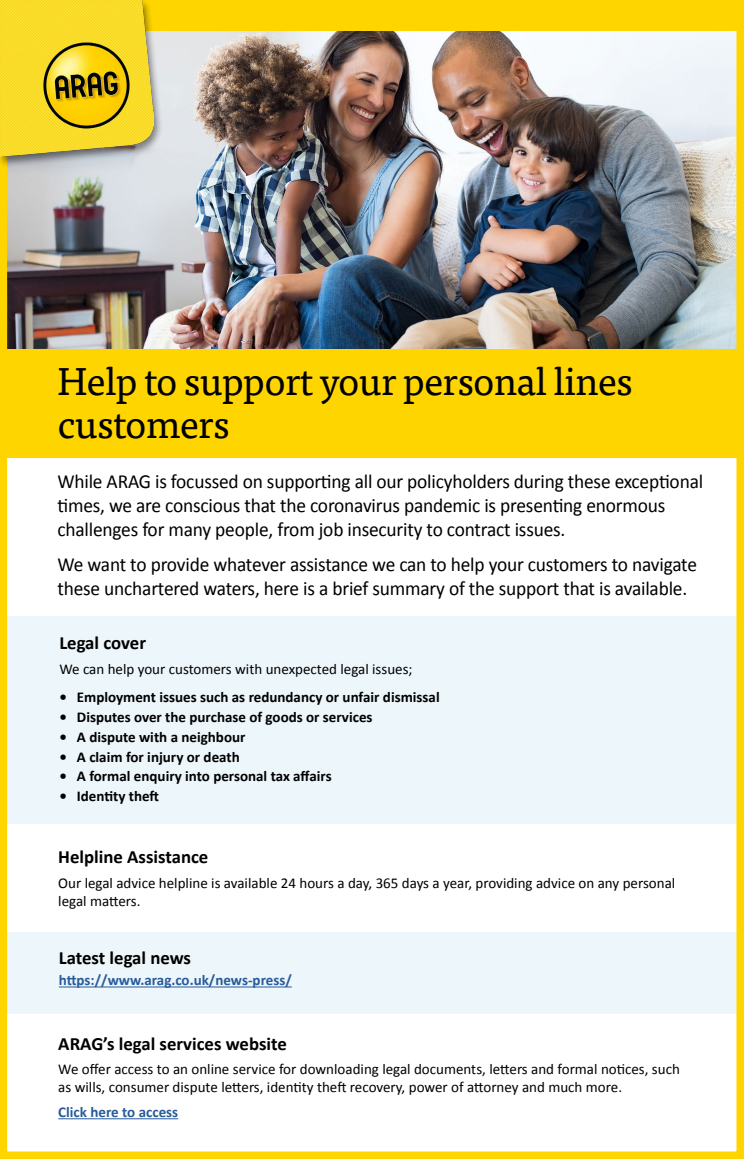
<style>
.page{position:relative;width:744px;height:1159px;background:#fff}
.page>*{position:absolute;margin:0;border:0;box-sizing:border-box;transform-origin:0 0}
.t1{font:38.75px/42.5px "Tisa OT";letter-spacing:-.02em;color:#000}
.t2{font:20px/24px "Calibri";letter-spacing:-.01em;color:#000}
.t3{font:700 18.75px "Calibri";color:#000}
.t4{font:15px/18px "Calibri";color:#000}
.t5{font:700 15px "Calibri";color:#000}
.t6{font:700 15px "Calibri";color:#275b9b}
</style>
<div class="page">
<div style="left:6px;top:617px;width:733px;height:207px;background:#edf6fa"></div>
<div style="left:6px;top:932px;width:733px;height:81px;background:#edf6fa"></div>
<hr style="left:59px;top:986px;width:233px;height:1px;background:#275b9b">
<img style="left:9px;top:30px;width:726px;height:319px">
<div style="left:0;top:0;width:744px;height:1159px;border:8px solid #ffd500"></div>
<div style="left:0;top:349px;width:744px;height:108px;background:#ffd500"></div>
<div style="left:0;top:0;width:744px;height:30px;background:#ffd500"></div>
<div style="left:0;top:0;width:163px;height:168px;background:#000;opacity:.45"></div>
<img style="left:0;top:0;width:153px;height:156px">
<hr style="left:58px;top:1118px;width:120px;height:1px;background:#275b9b">
<h1 class="t1" style="left:57px;top:361px;width:577px">Help to support your personal lines customers</h1>
<p class="t2" style="left:57px;top:469px;width:647px">While ARAG is focussed on supporting all our policyholders during these exceptional times, we are conscious that the coronavirus pandemic is presenting enormous challenges for many people, from job insecurity to contract issues.</p>
<p class="t2" style="left:57px;top:551px;width:641px">We want to provide whatever assistance we can to help your customers to navigate these unchartered waters, here is a brief summary of the support that is available.</p>
<p class="t3" style="left:59px;top:629px;width:88px">Legal cover</p>
<p class="t4" style="left:59px;top:659px;width:355px">We can help your customers with unexpected legal issues;</p>
<p class="t5" style="left:59px;top:686px;width:382px">• Employment issues such as redundancy or unfair dismissal</p>
<p class="t5" style="left:59px;top:706px;width:315px">• Disputes over the purchase of goods or services</p>
<p class="t5" style="left:59px;top:726px;width:188px">• A dispute with a neighbour</p>
<p class="t5" style="left:59px;top:746px;width:182px">• A claim for injury or death</p>
<p class="t5" style="left:59px;top:766px;width:274px">• A formal enquiry into personal tax affairs</p>
<p class="t5" style="left:59px;top:785px;width:101px">• Identity theft</p>
<p class="t3" style="left:58px;top:843px;width:151px">Helpline Assistance</p>
<p class="t4" style="left:58px;top:873px;width:618px">Our legal advice helpline is available 24 hours a day, 365 days a year, providing advice on any personal legal matters.</p>
<p class="t3" style="left:59px;top:944px;width:134px">Latest legal news</p>
<p class="t6" style="left:59px;top:969px;width:234px">https://www.arag.co.uk/news-press/</p>
<p class="t3" style="left:58px;top:1030px;width:230px">ARAG’s legal services website</p>
<p class="t4" style="left:58px;top:1060px;width:623px;line-height:17.5px">We offer access to an online service for downloading legal documents, letters and formal notices, such as wills, consumer dispute letters, identity theft recovery, power of attorney and much more.</p>
<p class="t6" style="left:58px;top:1101px;width:121px">Click here to access</p>
</div>
